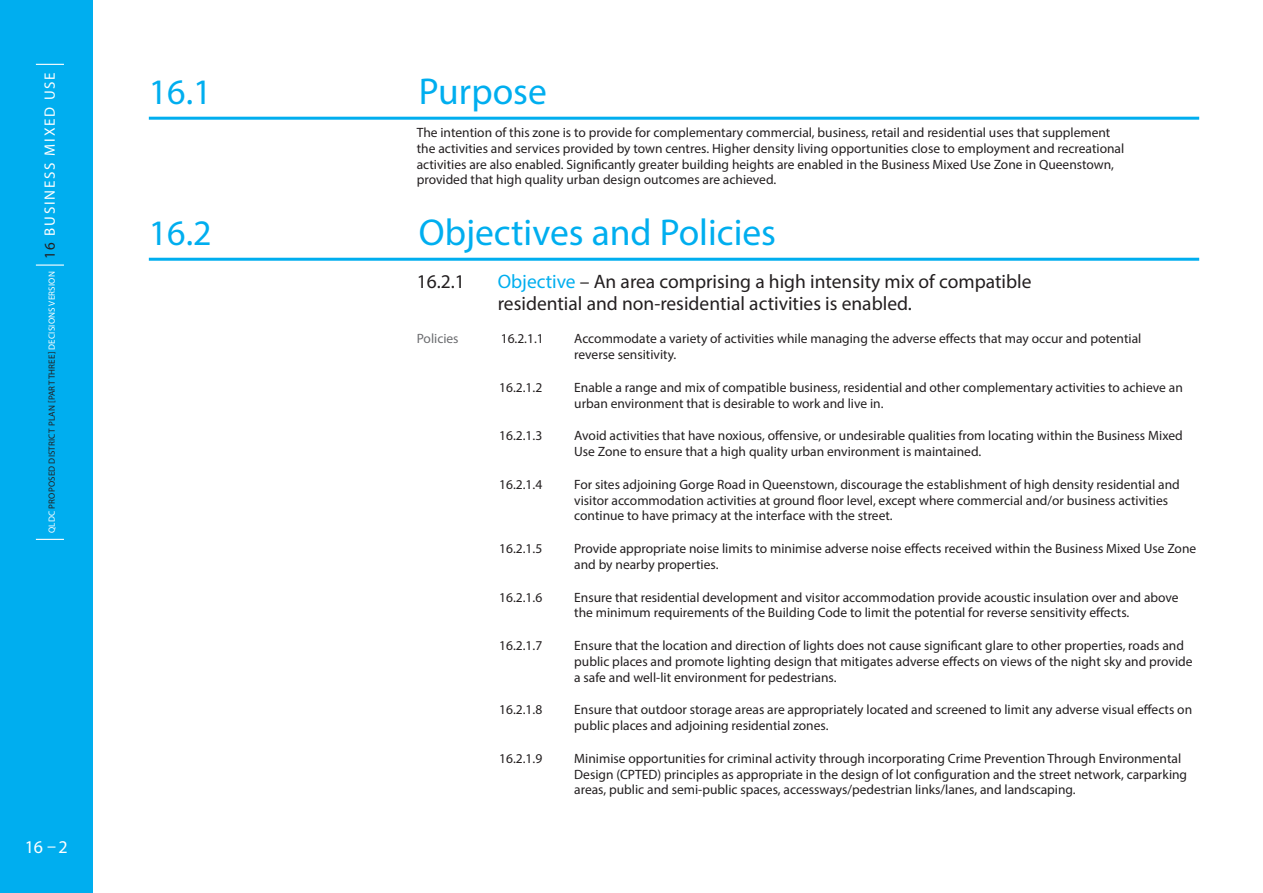
<style>
.page{position:relative;width:1263px;height:893px;background:#fff}
.page>*{position:absolute;margin:0;border:0;box-sizing:border-box;transform-origin:0 0}
.t1{font:37.5px "Myriad Pro";color:#00aeef}
.t2{font:36px "Myriad Pro";color:#00aeef}
.t3{font:19.5px/22.5px "Myriad Pro";color:#231f20}
.t4{font:18px "Myriad Pro";color:#fff}
.t5{font:13.5px/15.8px "Myriad Pro";color:#231f20}
.t6{font:13.5px "Myriad Pro";color:#6c6d70}
.t7{font:9px "Myriad Pro";letter-spacing:.02em;color:#231f20}
.s1{color:#fff}
.s2{font-size:15px}
.s3{font-size:15px;color:#fff}
.s4{color:#00aeef}
</style>
<div class="page">
<div style="left:0;top:0;width:92px;height:893px;background:#00aeef"></div>
<svg style="left:36px;top:539px;width:28px;height:1px"></svg>
<hr style="left:36px;top:264px;width:28px;height:2px;background:#fff">
<svg style="left:36px;top:64px;width:28px;height:1px"></svg>
<hr style="left:149px;top:117px;width:1050px;height:3px;background:#00aeef">
<hr style="left:149px;top:258px;width:1050px;height:3px;background:#00aeef">
<p class="t7" style="left:46px;top:533px;width:461px;rotate:-90deg"><span class="s1">QLDC</span> PROPOSED DISTRICT PLAN [PART THREE] <span class="s1">DECISIONS VERSION</span> <span class="s2">16</span> <span class="s3">business mi xed use</span></p>
<h3 class="t4" style="left:25px;top:836px;width:45px">16 –2</h3>
<h2 class="t2" style="left:149px;top:70px;width:64px">16.1</h2>
<h1 class="t1" style="left:419px;top:68px;width:130px">Purpose</h1>
<p class="t5" style="left:417px;top:125px;width:709px">The intention of this zone is to provide for complementary commercial, business, retail and residential uses that supplement the activities and services provided by town centres. Higher density living opportunities close to employment and recreational activities are also enabled. Significantly greater building heights are enabled in the Business Mixed Use Zone in Queenstown, provided that high quality urban design outcomes are achieved.</p>
<h2 class="t2" style="left:149px;top:211px;width:64px">16.2</h2>
<h1 class="t1" style="left:419px;top:209px;width:359px">Objectives and Policies</h1>
<h3 class="t3" style="left:417px;top:270px;width:50px">16.2.1</h3>
<h3 class="t3" style="left:498px;top:270px;width:535px"><span class="s4">Objective</span> – An area comprising a high intensity mix of compatible residential and non-residential activities is enabled.</h3>
<p class="t6" style="left:417px;top:330px;width:43px">Policies</p>
<p class="t5" style="left:501px;top:331px;width:45px">16.2.1.1</p>
<p class="t5" style="left:574px;top:331px;width:569px">Accommodate a variety of activities while managing the adverse effects that may occur and potential reverse sensitivity.</p>
<p class="t5" style="left:499px;top:379px;width:45px">16.2.1.2</p>
<p class="t5" style="left:574px;top:379px;width:610px">Enable a range and mix of compatible business, residential and other complementary activities to achieve an urban environment that is desirable to work and live in.</p>
<p class="t5" style="left:499px;top:428px;width:45px">16.2.1.3</p>
<p class="t5" style="left:574px;top:428px;width:610px">Avoid activities that have noxious, offensive, or undesirable qualities from locating within the Business Mixed<br>Use Zone to ensure that a high quality urban environment is maintained.</p>
<p class="t5" style="left:499px;top:476px;width:45px">16.2.1.4</p>
<p class="t5" style="left:574px;top:476px;width:607px">For sites adjoining Gorge Road in Queenstown, discourage the establishment of high density residential and visitor accommodation activities at ground floor level, except where commercial and/or business activities continue to have primacy at the interface with the street.</p>
<p class="t5" style="left:499px;top:540px;width:45px">16.2.1.5</p>
<p class="t5" style="left:574px;top:540px;width:623px">Provide appropriate noise limits to minimise adverse noise effects received within the Business Mixed Use Zone and by nearby properties.</p>
<p class="t5" style="left:499px;top:589px;width:45px">16.2.1.6</p>
<p class="t5" style="left:574px;top:589px;width:606px">Ensure that residential development and visitor accommodation provide acoustic insulation over and above the minimum requirements of the Building Code to limit the potential for reverse sensitivity effects.</p>
<p class="t5" style="left:499px;top:637px;width:45px">16.2.1.7</p>
<p class="t5" style="left:574px;top:637px;width:620px">Ensure that the location and direction of lights does not cause significant glare to other properties, roads and public places and promote lighting design that mitigates adverse effects on views of the night sky and provide a safe and well-lit environment for pedestrians.</p>
<p class="t5" style="left:499px;top:702px;width:45px">16.2.1.8</p>
<p class="t5" style="left:574px;top:702px;width:619px">Ensure that outdoor storage areas are appropriately located and screened to limit any adverse visual effects on public places and adjoining residential zones.</p>
<p class="t5" style="left:499px;top:750px;width:67px">16.2.1.9 M</p>
<p class="t5" style="left:574px;top:750px;width:614px;text-indent:11px">inimise opportunities for criminal activity through incorporating Crime Prevention Through Environmental<br>Design (CPTED) principles as appropriate in the design of lot configuration and the street network, carparking areas, public and semi-public spaces, accessways/pedestrian links/lanes, and landscaping.</p>
</div>
